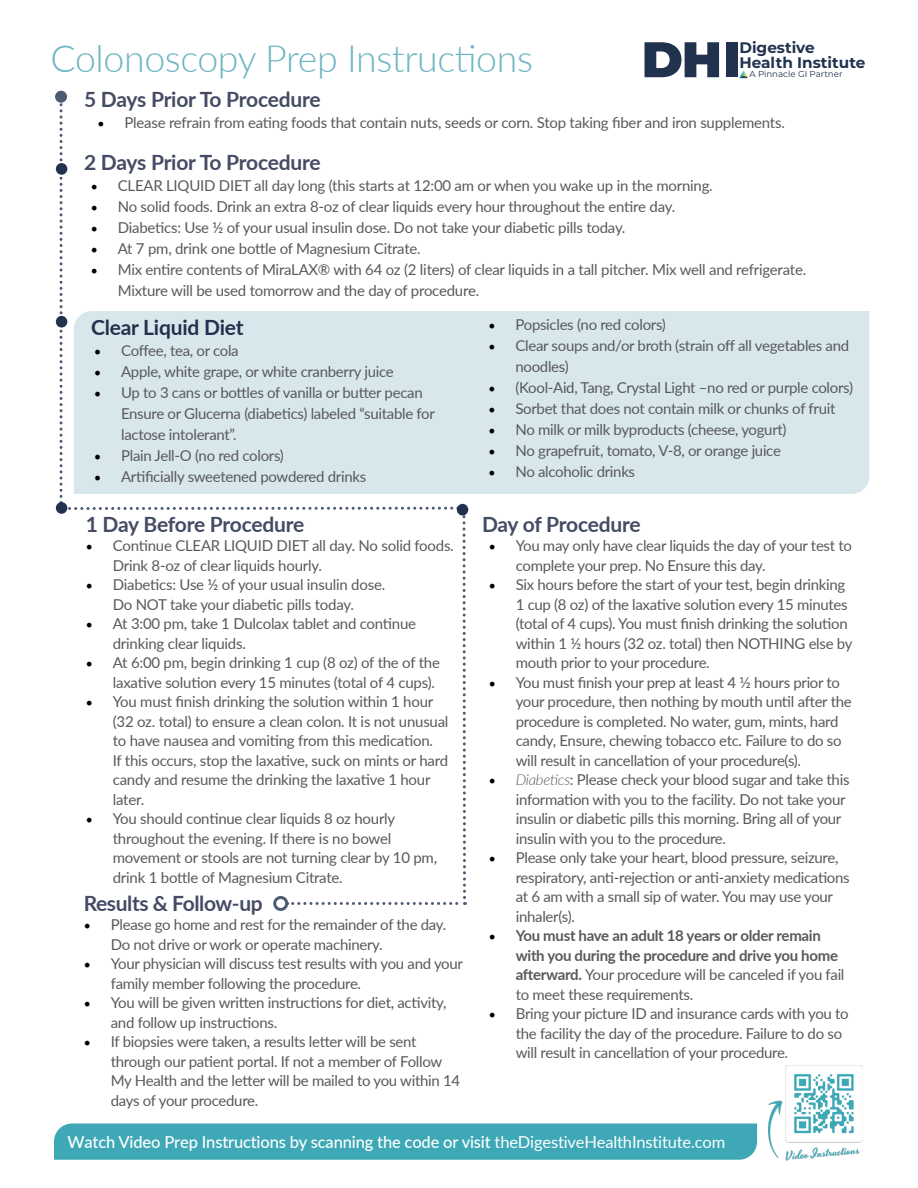
<style>
.page{position:relative;width:918px;height:1188px;background:#fff}
.page>*{position:absolute;margin:0;border:0;box-sizing:border-box;transform-origin:0 0}
.t1{font:300 37.5px "Lato";letter-spacing:-.01em;color:#6cb5c2}
.t2{font:700 21px "Lato";letter-spacing:-.02em;color:#444b64}
.t3{font:700 21px "Lato";letter-spacing:-.01em;color:#21324e}
.t4{font:500 16.5px "Lato";letter-spacing:-.01em;color:#fff}
.t5{font:700 15.3px/15px "Montserrat";color:#21324e}
.t6{font:15px/19.5px "Lato";letter-spacing:-.02em;color:#58595b}
.t7{font:700 15px/19.5px "Lato";letter-spacing:-.02em;color:#58595b}
.t8{font:8.7px "Montserrat";color:#21324e}
.s1{font-family:"Minion Pro";font-size:18px;color:#000}
.s2{font-weight:300;font-style:italic}
.s3{font-family:"Minion Pro";font-weight:400;font-size:18px;color:#000}
.s4{font-weight:400}
</style>
<div class="page">
<div style="left:54px;top:1124px;width:703px;height:36px;background:#3ea8b6"></div>
<div style="left:467px;top:311px;width:402px;height:183px;background:#d8e7eb"></div>
<img style="left:769px;top:1065px;width:94px;height:96px">
<svg style="left:60px;top:99px;width:407px;height:806px"></svg>
<div style="left:273px;top:896px;width:15px;height:15px;border:3px solid #21324e;border-radius:50%"></div>
<svg style="left:55px;top:91px;width:12px;height:12px"></svg>
<div style="left:56px;top:163px;width:11px;height:12px;background:#21324e;border-radius:50%"></div>
<div style="left:56px;top:316px;width:11px;height:12px;background:#21324e;border-radius:50%"></div>
<div style="left:56px;top:502px;width:11px;height:12px;background:#21324e;border-radius:50%"></div>
<svg style="left:645px;top:42px;width:74px;height:35px"></svg>
<div style="left:726px;top:42px;width:12px;height:35px;background:#21324e"></div>
<svg style="left:740px;top:70px;width:8px;height:8px"></svg>
<div style="left:457px;top:504px;width:11px;height:12px;background:#21324e;border-radius:50%"></div>
<h1 class="t1" style="left:50px;top:32px;width:484px">Colonoscopy Prep Instructions</h1>
<p class="t5" style="left:739px;top:39px;width:127px">Digestive<br>Health Institute</p>
<p class="t8" style="left:750px;top:68px;width:95px">A Pinnacle GI Partner</p>
<h2 class="t2" style="left:84px;top:84px;width:238px">5 Days Prior To Procedure</h2>
<p class="t6" style="left:98px;top:112px;width:689px"><span class="s1">•</span> Please refrain from eating foods that contain nuts, seeds or corn. Stop taking fiber and iron supplements.</p>
<h2 class="t2" style="left:84px;top:147px;width:238px">2 Days Prior To Procedure</h2>
<p class="t6" style="left:91px;top:175px;width:624px"><span class="s1">•</span> CLEAR LIQUID DIET all day long (this starts at 12:00 am or when you wake up in the morning.</p>
<p class="t6" style="left:91px;top:196px;width:586px"><span class="s1">•</span> No solid foods. Drink an extra 8-oz of clear liquids every hour throughout the entire day.</p>
<p class="t6" style="left:91px;top:217px;width:536px"><span class="s1">•</span> Diabetics: Use ½ of your usual insulin dose. Do not take your diabetic pills today.</p>
<p class="t6" style="left:91px;top:238px;width:332px"><span class="s1">•</span> At 7 pm, drink one bottle of Magnesium Citrate.</p>
<p class="t6" style="left:118px;top:258px;width:690px;line-height:21px;text-indent:-27px"><span class="s1">•</span> Mix entire contents of MiraLAX® with 64 oz (2 liters) of clear liquids in a tall pitcher. Mix well and refrigerate.<br>Mixture will be used tomorrow and the day of procedure.</p>
<h2 class="t3" style="left:91px;top:312px;width:154px">Clear Liquid Diet</h2>
<p class="t6" style="left:94px;top:340px;width:146px"><span class="s1">•</span> Coffee, tea, or cola</p>
<p class="t6" style="left:94px;top:361px;width:301px"><span class="s1">•</span> Apple, white grape, or white cranberry juice</p>
<p class="t6" style="left:121px;top:381px;width:315px;line-height:21px;text-indent:-27px"><span class="s1">•</span> Up to 3 cans or bottles of vanilla or butter pecan<br>Ensure or Glucerna (diabetics) labeled “suitable for lactose intolerant”.</p>
<p class="t6" style="left:94px;top:445px;width:191px"><span class="s1">•</span> Plain Jell-O (no red colors)</p>
<p class="t6" style="left:94px;top:466px;width:274px"><span class="s1">•</span> Artificially sweetened powdered drinks</p>
<h2 class="t2" style="left:86px;top:509px;width:220px">1 Day Before Procedure</h2>
<p class="t6" style="left:113px;top:535px;width:343px;text-indent:-27px"><span class="s1">•</span> Continue CLEAR LIQUID DIET all day. No solid foods.<br>Drink 8-oz of clear liquids hourly.</p>
<p class="t6" style="left:86px;top:574px;width:301px;text-align:center"><span class="s1">•</span> Diabetics: Use ½ of your usual insulin dose.<br>Do NOT take your diabetic pills today.</p>
<p class="t6" style="left:113px;top:613px;width:305px;text-indent:-27px"><span class="s1">•</span> At 3:00 pm, take 1 Dulcolax tablet and continue drinking clear liquids.</p>
<p class="t6" style="left:113px;top:652px;width:329px;text-indent:-27px"><span class="s1">•</span> At 6:00 pm, begin drinking 1 cup (8 oz) of the of the laxative solution every 15 minutes (total of 4 cups).</p>
<p class="t6" style="left:113px;top:691px;width:337px;text-indent:-27px"><span class="s1">•</span> You must finish drinking the solution within 1 hour (32 oz. total) to ensure a clean colon. It is not unusual to have nausea and vomiting from this medication.<br>If this occurs, stop the laxative, suck on mints or hard candy and resume the drinking the laxative 1 hour later.</p>
<p class="t6" style="left:113px;top:808px;width:326px;text-indent:-27px"><span class="s1">•</span> You should continue clear liquids 8 oz hourly throughout the evening. If there is no bowel movement or stools are not turning clear by 10 pm, drink 1 bottle of Magnesium Citrate.</p>
<h2 class="t2" style="left:84px;top:888px;width:180px">Results &amp; Follow-up</h2>
<p class="t6" style="left:111px;top:914px;width:337px;text-indent:-27px"><span class="s1">•</span> Please go home and rest for the remainder of the day.<br>Do not drive or work or operate machinery.</p>
<p class="t6" style="left:111px;top:953px;width:354px;text-indent:-27px"><span class="s1">•</span> Your physician will discuss test results with you and your family member following the procedure.</p>
<p class="t6" style="left:111px;top:992px;width:337px;text-indent:-27px"><span class="s1">•</span> You will be given written instructions for diet, activity, and follow up instructions.</p>
<p class="t6" style="left:111px;top:1031px;width:351px;text-indent:-27px"><span class="s1">•</span> If biopsies were taken, a results letter will be sent through our patient portal. If not a member of Follow My Health and the letter will be mailed to you within 14 days of your procedure.</p>
<p class="t6" style="left:489px;top:314px;width:179px"><span class="s1">•</span> Popsicles (no red colors)</p>
<p class="t6" style="left:516px;top:334px;width:335px;line-height:21px;text-indent:-27px"><span class="s1">•</span> Clear soups and/or broth (strain off all vegetables and noodles)</p>
<p class="t6" style="left:489px;top:377px;width:366px"><span class="s1">•</span> (Kool-Aid, Tang, Crystal Light –no red or purple colors)</p>
<p class="t6" style="left:489px;top:398px;width:348px"><span class="s1">•</span> Sorbet that does not contain milk or chunks of fruit</p>
<p class="t6" style="left:489px;top:419px;width:300px"><span class="s1">•</span> No milk or milk byproducts (cheese, yogurt)</p>
<p class="t6" style="left:489px;top:440px;width:294px"><span class="s1">•</span> No grapefruit, tomato, V-8, or orange juice</p>
<p class="t6" style="left:489px;top:461px;width:148px"><span class="s1">•</span> No alcoholic drinks</p>
<h2 class="t2" style="left:482px;top:509px;width:160px">Day of Procedure</h2>
<p class="t6" style="left:516px;top:535px;width:338px;text-indent:-27px"><span class="s1">•</span> You may only have clear liquids the day of your test to complete your prep. No Ensure this day.</p>
<p class="t6" style="left:516px;top:574px;width:338px;text-indent:-27px"><span class="s1">•</span> Six hours before the start of your test, begin drinking 1 cup (8 oz) of the laxative solution every 15 minutes (total of 4 cups). You must finish drinking the solution within 1 ½ hours (32 oz. total) then NOTHING else by mouth prior to your procedure.</p>
<p class="t6" style="left:516px;top:672px;width:337px;text-indent:-27px"><span class="s1">•</span> You must finish your prep at least 4 1/2 hours prior to your procedure, then nothing by mouth until after the procedure is completed. No water, gum, mints, hard candy, Ensure, chewing tobacco etc. Failure to do so will result in cancellation of your procedure(s).</p>
<p class="t6" style="left:516px;top:769px;width:335px;text-indent:-27px"><span class="s1">•</span> <span class="s2">Diabetics</span>: Please check your blood sugar and take this information with you to the facility. Do not take your insulin or diabetic pills this morning. Bring all of your insulin with you to the procedure.</p>
<p class="t6" style="left:516px;top:847px;width:335px;text-indent:-27px"><span class="s1">•</span> Please only take your heart, blood pressure, seizure, respiratory, anti-rejection or anti-anxiety medications at 6 am with a small sip of water. You may use your inhaler(s).</p>
<p class="t7" style="left:516px;top:925px;width:330px;text-indent:-27px"><span class="s3">•</span> You must have an adult 18 years or older remain with you during the procedure and drive you home afterward. <span class="s4">Your procedure will be canceled if you fail to meet these requirements.</span></p>
<p class="t6" style="left:516px;top:1003px;width:334px;text-indent:-27px"><span class="s1">•</span> Bring your picture ID and insurance cards with you to the facility the day of the procedure. Failure to do so will result in cancellation of your procedure.</p>
<p class="t4" style="left:68px;top:1130px;width:659px">Watch Video Prep Instructions by scanning the code or visit <span class="s4">theDigestiveHealthInstitute.com</span></p>
</div>
